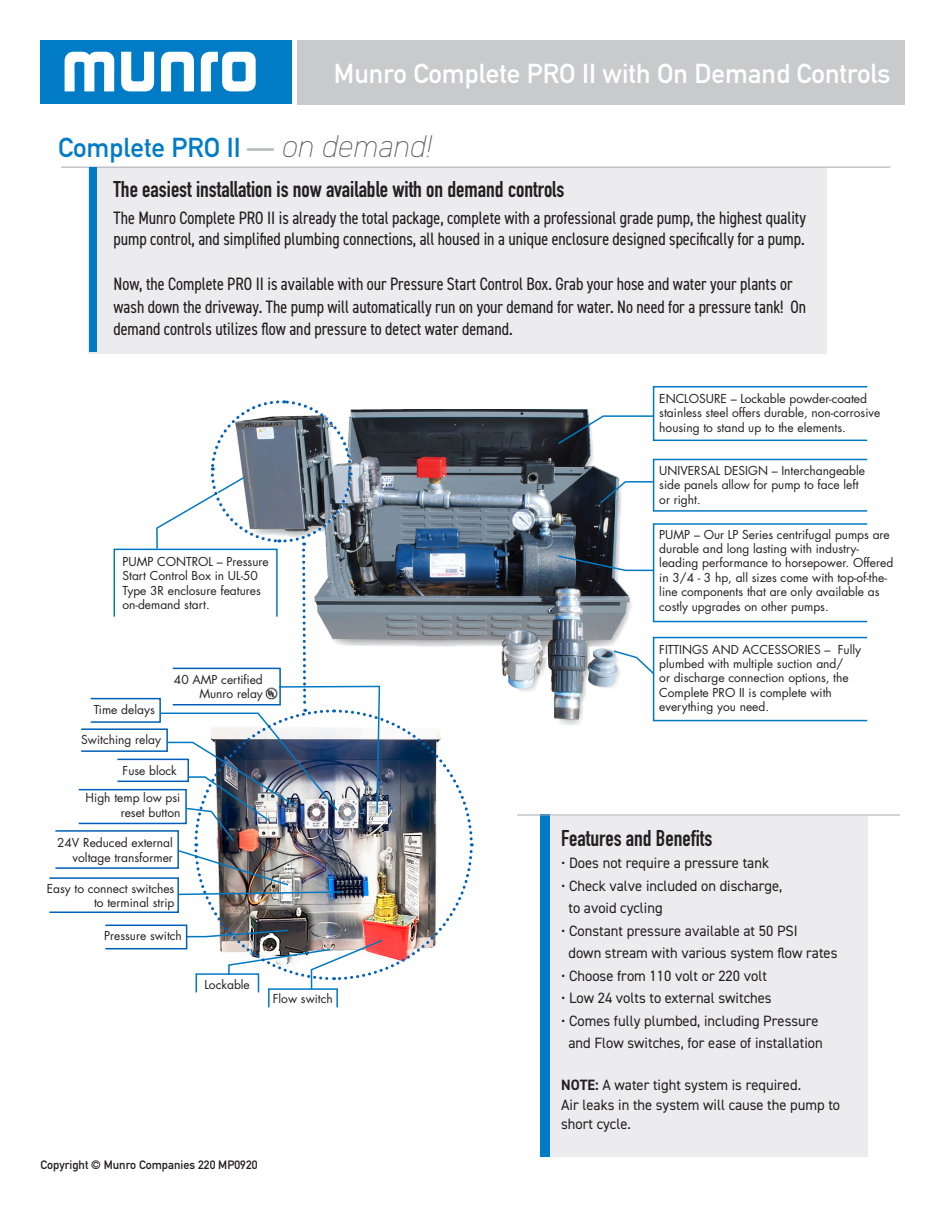
<style>
.page{position:relative;width:945px;height:1215px;background:#fff}
.page>*{position:absolute;margin:0;border:0;box-sizing:border-box;transform-origin:0 0}
.t1{font:700 73.5px "Dicot";color:#fff}
.t2{font:700 27px "DIN Alternate";color:#fff}
.t3{font:700 27px "DIN Alternate";color:#007cc7}
.t4{font:700 22.5px "DIN Condensed";color:#231f20}
.t5{font:condensed 18px/22.5px "DIN2014";color:#231f20;scale:.96 1}
.t6{font:15px/19.5px "DIN2014";color:#231f20}
.t7{font:12px/14.4px "Futura Std";color:#231f20}
.t8{font:700 12px "DIN Alternate";color:#231f20}
.s1{color:#b8b9bc}
.s2{font-family:"DIN2014";font-weight:200;font-style:italic;font-size:31.5px;color:#57585a}
.s3{font-weight:700}
</style>
<div class="page">
<img style="left:489px;top:409px;width:143px;height:316px">
<div style="left:88px;top:167px;width:738px;height:186px;background:#ececee"></div>
<div style="left:550px;top:816px;width:318px;height:340px;background:#ececee"></div>
<hr style="left:61px;top:167px;width:829px;height:1px;background:#a8a9ad">
<div style="left:40px;top:40px;width:252px;height:64px;background:#007cc7"></div>
<div style="left:297px;top:40px;width:607px;height:65px;background:#c9cacc"></div>
<svg style="left:557px;top:415px;width:98px;height:30px"></svg>
<div style="left:653px;top:386px;width:215px;height:55px;border:2px solid #0079c2"></div>
<div style="left:653px;top:459px;width:215px;height:53px;border:2px solid #0079c2"></div>
<svg style="left:599px;top:480px;width:55px;height:25px"></svg>
<div style="left:80px;top:728px;width:88px;height:24px;border:2px solid #005fb9"></div>
<div style="left:55px;top:830px;width:124px;height:39px;border:2px solid #005fb9"></div>
<div style="left:653px;top:523px;width:215px;height:99px;border:2px solid #0079c2"></div>
<svg style="left:556px;top:554px;width:99px;height:18px"></svg>
<div style="left:78px;top:789px;width:109px;height:35px;border:2px solid #005fb9"></div>
<div style="left:105px;top:925px;width:82px;height:24px;border:2px solid #005fb9"></div>
<div style="left:117px;top:759px;width:72px;height:23px;border:2px solid #005fb9"></div>
<div style="left:541px;top:814px;width:9px;height:342px;background:#007cc7"></div>
<div style="left:89px;top:168px;width:7px;height:184px;background:#007cc7"></div>
<hr style="left:517px;top:815px;width:383px;height:1px;background:#a8a9ad">
<div style="left:90px;top:698px;width:71px;height:25px;border:2px solid #005fb9"></div>
<div style="left:49px;top:877px;width:130px;height:36px;border:2px solid #005fb9"></div>
<svg style="left:542px;top:651px;width:4px;height:7px"></svg>
<div style="left:114px;top:549px;width:164px;height:68px;background:#fff;border:2px solid #0079c2"></div>
<svg style="left:612px;top:649px;width:41px;height:27px"></svg>
<img style="left:155px;top:400px;width:334px;height:594px">
<div style="left:653px;top:637px;width:215px;height:84px;border:2px solid #0079c2"></div>
<p class="t1" style="left:61px;top:30px;width:200px">munro</p>
<p class="t2" style="left:334px;top:53px;width:558px">Munro Complete PRO II with On Demand Controls</p>
<p class="t3" style="left:58px;top:127px;width:374px">Complete PRO II <span class="s1">—</span> <span class="s2">on demand!</span></p>
<p class="t4" style="left:114px;top:174px;width:452px">The easiest installation is now available with on demand controls</p>
<p class="t5" style="left:114px;top:207px;width:723px;line-height:21px">The Munro Complete PRO II is already the total package, complete with a professional grade pump, the highest quality pump control, and simplified plumbing connections, all housed in a unique enclosure designed specifically for a pump.</p>
<p class="t5" style="left:114px;top:272px;width:723px">Now, the Complete PRO II is available with our Pressure Start Control Box. Grab your hose and water your plants or wash down the driveway. The pump will automatically run on your demand for water. No need for a pressure tank! On demand controls utilizes flow and pressure to detect water demand.</p>
<p class="t7" style="left:122px;top:554px;width:148px">PUMP CONTROL – Pressure<br>Start Control Box in UL-50<br>Type 3R enclosure features on-demand start.</p>
<p class="t7" style="left:94px;top:702px;width:63px">Time delays</p>
<p class="t7" style="left:81px;top:733px;width:81px">Switching relay</p>
<p class="t7" style="left:174px;top:672px;width:90px">40 AMP certified</p>
<p class="t7" style="left:199px;top:687px;width:65px">Munro relay</p>
<p class="t7" style="left:123px;top:763px;width:56px">Fuse block</p>
<p class="t7" style="left:86px;top:791px;width:96px;text-align:right">High temp low psi reset button</p>
<p class="t7" style="left:57px;top:836px;width:117px">24V Reduced external</p>
<p class="t7" style="left:73px;top:850px;width:102px">voltage transformer</p>
<p class="t7" style="left:47px;top:881px;width:129px">Easy to connect switches</p>
<p class="t7" style="left:94px;top:896px;width:82px">to terminal strip</p>
<p class="t7" style="left:104px;top:929px;width:79px">Pressure switch</p>
<p class="t7" style="left:204px;top:978px;width:47px">Lockable</p>
<p class="t7" style="left:273px;top:991px;width:61px">Flow switch</p>
<p class="t8" style="left:41px;top:1156px;width:218px">Copyright © Munro Companies 220 MP0920</p>
<p class="t7" style="left:659px;top:392px;width:223px">ENCLOSURE – Lockable powder-coated stainless steel offers durable, non-corrosive housing to stand up to the elements.</p>
<p class="t7" style="left:659px;top:463px;width:207px">UNIVERSAL DESIGN – Interchangeable side panels allow for pump to face left or right.</p>
<p class="t7" style="left:659px;top:527px;width:232px">PUMP – Our LP Series centrifugal pumps are durable and long lasting with industry-</p>
<p class="t7" style="left:659px;top:556px;width:236px">leading performance to horsepower. Offered in 3/4 - 3 hp, all sizes come with top-of-the&shy;line components that are only available as costly upgrades on other pumps.</p>
<p class="t7" style="left:659px;top:642px;width:203px">FITTINGS AND ACCESSORIES – Fully plumbed with multiple suction and/<br>or discharge connection options, the<br>Complete PRO II is complete with everything you need.</p>
<p class="t4" style="left:561px;top:823px;width:153px">Features and Benefits</p>
<p class="t6" style="left:561px;top:853px;width:209px">• Does not require a pressure tank</p>
<p class="t6" style="left:561px;top:876px;width:223px">• Check valve included on discharge,</p>
<p class="t6" style="left:568px;top:898px;width:96px">to avoid cycling</p>
<p class="t6" style="left:561px;top:921px;width:238px">• Constant pressure available at 50 PSI</p>
<p class="t6" style="left:568px;top:943px;width:271px">down stream with various system flow rates</p>
<p class="t6" style="left:561px;top:966px;width:207px">• Choose from 110 volt or 220 volt</p>
<p class="t6" style="left:561px;top:988px;width:212px">• Low 24 volts to external switches</p>
<p class="t6" style="left:561px;top:1011px;width:259px">• Comes fully plumbed, including Pressure</p>
<p class="t6" style="left:568px;top:1033px;width:256px">and Flow switches, for ease of installation</p>
<p class="t6" style="left:561px;top:1075px;width:241px"><span class="s3">NOTE:</span> A water tight system is required.</p>
<p class="t6" style="left:561px;top:1095px;width:281px">Air leaks in the system will cause the pump to short cycle.</p>
</div>
